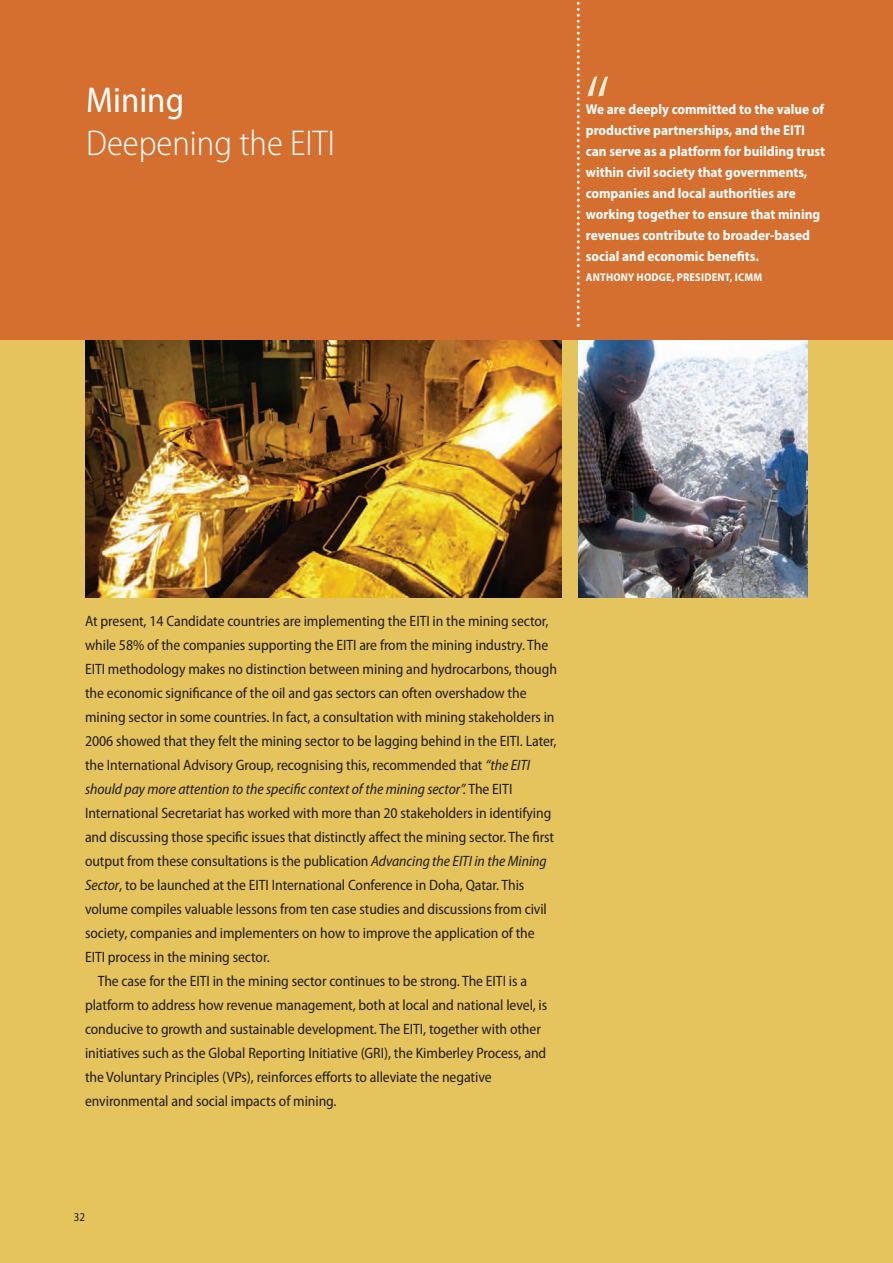
<style>
.page{position:relative;width:893px;height:1263px;background:#fff}
.page>*{position:absolute;margin:0;border:0;box-sizing:border-box;transform-origin:0 0}
.t1{font:300 semi-condensed 90px "Myriad Pro";color:#f7edd2}
.t2{font:300 semi-condensed 36px "Myriad Pro";color:#fff}
.t3{font:semi-condensed 36px "Myriad Pro";color:#fff}
.t4{font:semi-condensed 15px "Myriad Pro";letter-spacing:-.005em;color:#231f20}
.t5{font:italic semi-condensed 15px "Myriad Pro";letter-spacing:-.005em;color:#231f20}
.t6{font:700 semi-condensed 14.25px/21px "Myriad Pro";color:#fff}
.t7{font:semi-condensed 12px "Myriad Pro";color:#231f20}
.t8{font:700 semi-condensed 11.25px "Myriad Pro";letter-spacing:.02em;color:#fff}
.s1{font-style:italic}
.s2{font-style:normal}
</style>
<div class="page">
<div style="left:0;top:0;width:893px;height:340px;background:#d56f2f"></div>
<div style="left:0;top:340px;width:893px;height:923px;background:#e5c35d"></div>
<img style="left:578px;top:340px;width:230px;height:257px">
<img style="left:85px;top:340px;width:476px;height:257px">
<svg style="left:577px;top:2px;width:3px;height:325px"></svg>
<h2 class="t3" style="left:86px;top:87px;width:99px">Mining</h2>
<h2 class="t2" style="left:86px;top:130px;width:250px">Deepening the EITI</h2>
<h1 class="t1" style="left:584px;top:75px;width:28px">“</h1>
<p class="t6" style="left:586px;top:100px;width:241px">We are deeply committed to the value of productive partnerships, and the EITI can serve as a platform for building trust within civil society that governments, companies and local authorities are working together to ensure that mining revenues contribute to broader-based social and economic benefits.</p>
<p class="t8" style="left:586px;top:273px;width:178px">ANTHONY HODGE, PRESIDENT, ICMM</p>
<p class="t4" style="left:85px;top:616px;width:465px">At present, 14 Candidate countries are implementing the EITI in the mining sector,</p>
<p class="t4" style="left:85px;top:640px;width:465px">while 58% of the companies supporting the EITI are from the mining industry. The</p>
<p class="t4" style="left:85px;top:664px;width:473px">EITI methodology makes no distinction between mining and hydrocarbons, though</p>
<p class="t4" style="left:85px;top:688px;width:443px">the economic significance of the oil and gas sectors can often overshadow the</p>
<p class="t4" style="left:85px;top:712px;width:471px">mining sector in some countries. In fact, a consultation with mining stakeholders in</p>
<p class="t4" style="left:85px;top:736px;width:473px">2006 showed that they felt the mining sector to be lagging behind in the EITI. Later,</p>
<p class="t4" style="left:85px;top:760px;width:447px">the International Advisory Group, recognising this, recommended that <span class="s1">“the EITI</span></p>
<p class="t5" style="left:85px;top:783px;width:429px">should pay more attention to the specific context of the mining sector”. <span class="s2">The EITI</span></p>
<p class="t4" style="left:85px;top:808px;width:468px">International Secretariat has worked with more than 20 stakeholders in identifying</p>
<p class="t4" style="left:85px;top:832px;width:471px">and discussing those specific issues that distinctly affect the mining sector. The first</p>
<p class="t4" style="left:85px;top:856px;width:463px">output from these consultations is the publication <span class="s1">Advancing the EITI in the Mining</span></p>
<p class="t4" style="left:85px;top:880px;width:441px"><span class="s1">Sector</span>, to be launched at the EITI International Conference in Doha, Qatar. This</p>
<p class="t4" style="left:85px;top:904px;width:463px">volume compiles valuable lessons from ten case studies and discussions from civil</p>
<p class="t4" style="left:85px;top:928px;width:451px">society, companies and implementers on how to improve the application of the</p>
<p class="t4" style="left:85px;top:952px;width:186px">EITI process in the mining sector.</p>
<p class="t4" style="left:98px;top:976px;width:431px">The case for the EITI in the mining sector continues to be strong. The EITI is a</p>
<p class="t4" style="left:85px;top:1000px;width:464px">platform to address how revenue management, both at local and national level, is</p>
<p class="t4" style="left:85px;top:1024px;width:457px">conducive to growth and sustainable development. The EITI, together with other</p>
<p class="t4" style="left:85px;top:1048px;width:463px">initiatives such as the Global Reporting Initiative (GRI), the Kimberley Process, and</p>
<p class="t4" style="left:85px;top:1072px;width:408px">the Voluntary Principles (VPs), reinforces efforts to alleviate the negative</p>
<p class="t4" style="left:85px;top:1096px;width:253px">environmental and social impacts of mining.</p>
<p class="t7" style="left:74px;top:1212px;width:13px">32</p>
</div>
